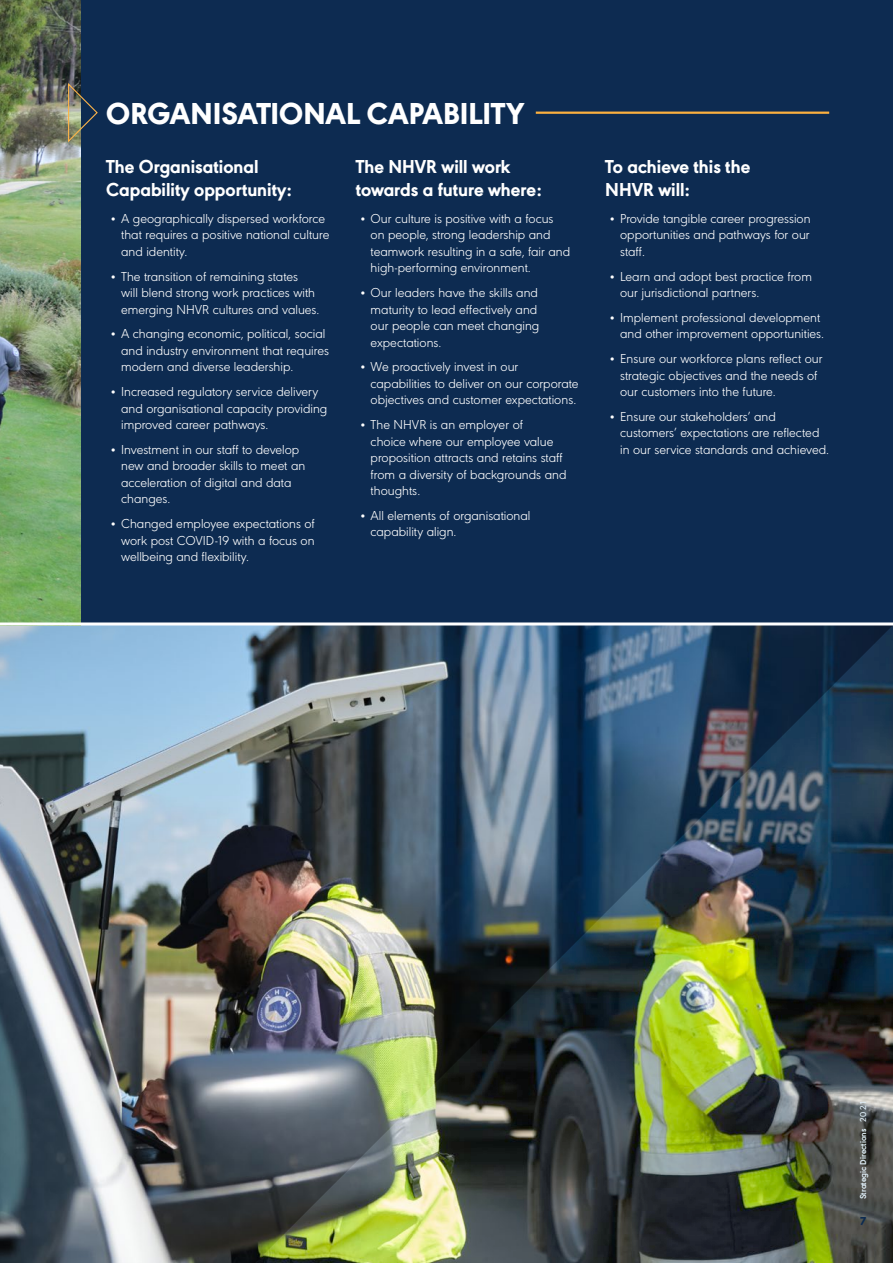
<style>
.page{position:relative;width:893px;height:1263px;background:#fff}
.page>*{position:absolute;margin:0;border:0;box-sizing:border-box;transform-origin:0 0}
.t1{font:800 31.5px "URW Geometric";color:#fff}
.t2{font:800 19.5px/22.5px "URW Geometric";color:#fff}
.t3{font:300 13.5px/16.5px "URW Geometric";color:#fff}
.t4{font:800 12px "URW Geometric";color:#0d2b51}
.t5{font:700 9px "URW Geometric";color:#e1f0fa}
.s1{font-size:12px}
.s2{font-weight:500}
</style>
<div class="page">
<div style="left:0;top:0;width:893px;height:625px;background:#0d2b51"></div>
<img style="left:0;top:625px;width:242px;height:638px">
<img style="left:242px;top:625px;width:651px;height:638px">
<img style="left:0;top:0;width:81px;height:622px">
<svg style="left:67px;top:82px;width:31px;height:61px"></svg>
<hr style="left:536px;top:112px;width:293px;height:2px;background:#fbb03f">
<hr style="left:0;top:622px;width:893px;height:3px;background:#fff">
<h1 class="t1" style="left:106px;top:90px;width:419px">ORGANISATIONAL CAPABILITY</h1>
<h2 class="t2" style="left:106px;top:154px;width:187px">The Organisational<br>Capability opportunity:</h2>
<p class="t3" style="left:121px;top:209px;width:210px;text-indent:-11px"><span class="s1">•</span> A geographically dispersed workforce that requires a positive national culture and identity.</p>
<p class="t3" style="left:121px;top:267px;width:200px;text-indent:-11px"><span class="s1">•</span> The transition of remaining states<br>will blend strong work practices with emerging NHVR cultures and values.</p>
<p class="t3" style="left:121px;top:325px;width:209px;text-indent:-11px"><span class="s1">•</span> A changing economic, political, social and industry environment that requires modern and diverse leadership.</p>
<p class="t3" style="left:121px;top:382px;width:208px;text-indent:-11px"><span class="s1">•</span> Increased regulatory service delivery and organisational capacity providing improved career pathways.</p>
<p class="t3" style="left:121px;top:440px;width:186px;text-indent:-11px"><span class="s1">•</span> Investment in our staff to develop new and broader skills to meet an acceleration of digital and data changes.</p>
<p class="t3" style="left:121px;top:514px;width:195px;text-align:justify;text-indent:-11px"><span class="s1">•</span> Changed employee expectations of work post COVID-19 with a focus on wellbeing and flexibility.</p>
<h2 class="t2" style="left:356px;top:154px;width:187px">The NHVR will work towards a future where:</h2>
<p class="t3" style="left:371px;top:209px;width:201px;text-indent:-11px"><span class="s1">•</span> Our culture is positive with a focus on people, strong leadership and teamwork resulting in a safe, fair and high-performing environment.</p>
<p class="t3" style="left:371px;top:283px;width:170px;text-indent:-11px"><span class="s1">•</span> Our leaders have the skills and maturity to lead effectively and our people can meet changing expectations.</p>
<p class="t3" style="left:371px;top:358px;width:209px;text-indent:-11px"><span class="s1">•</span> We proactively invest in our capabilities to deliver on our corporate objectives and customer expectations.</p>
<p class="t3" style="left:371px;top:415px;width:197px;text-indent:-11px"><span class="s1">•</span> The NHVR is an employer of<br>choice where our employee value proposition attracts and retains staff from a diversity of backgrounds and thoughts.</p>
<p class="t3" style="left:371px;top:506px;width:161px;text-indent:-11px"><span class="s1">•</span> All elements of organisational capability align.</p>
<h2 class="t2" style="left:605px;top:154px;width:147px">To achieve this the<br>NHVR will:</h2>
<p class="t3" style="left:620px;top:209px;width:192px;text-align:justify;text-indent:-11px"><span class="s1">•</span> Provide tangible career progression opportunities and pathways for our staff.</p>
<p class="t3" style="left:620px;top:267px;width:193px;text-indent:-11px"><span class="s1">•</span> Learn and adopt best practice from our jurisdictional partners.</p>
<p class="t3" style="left:609px;top:308px;width:216px;text-align:right"><span class="s1">•</span> Implement professional development and other improvement opportunities.</p>
<p class="t3" style="left:620px;top:349px;width:204px;text-indent:-11px"><span class="s1">•</span> Ensure our workforce plans reflect our strategic objectives and the needs of our customers into the future.</p>
<p class="t3" style="left:620px;top:407px;width:210px;text-indent:-11px"><span class="s1">•</span> Ensure our stakeholders’ and customers’ expectations are reflected in our service standards and achieved.</p>
<p class="t5" style="left:856px;top:1199px;width:99px;rotate:-90deg">Strategic Directions <span class="s2">2021</span></p>
<p class="t4" style="left:860px;top:1212px;width:7px">7</p>
</div>
